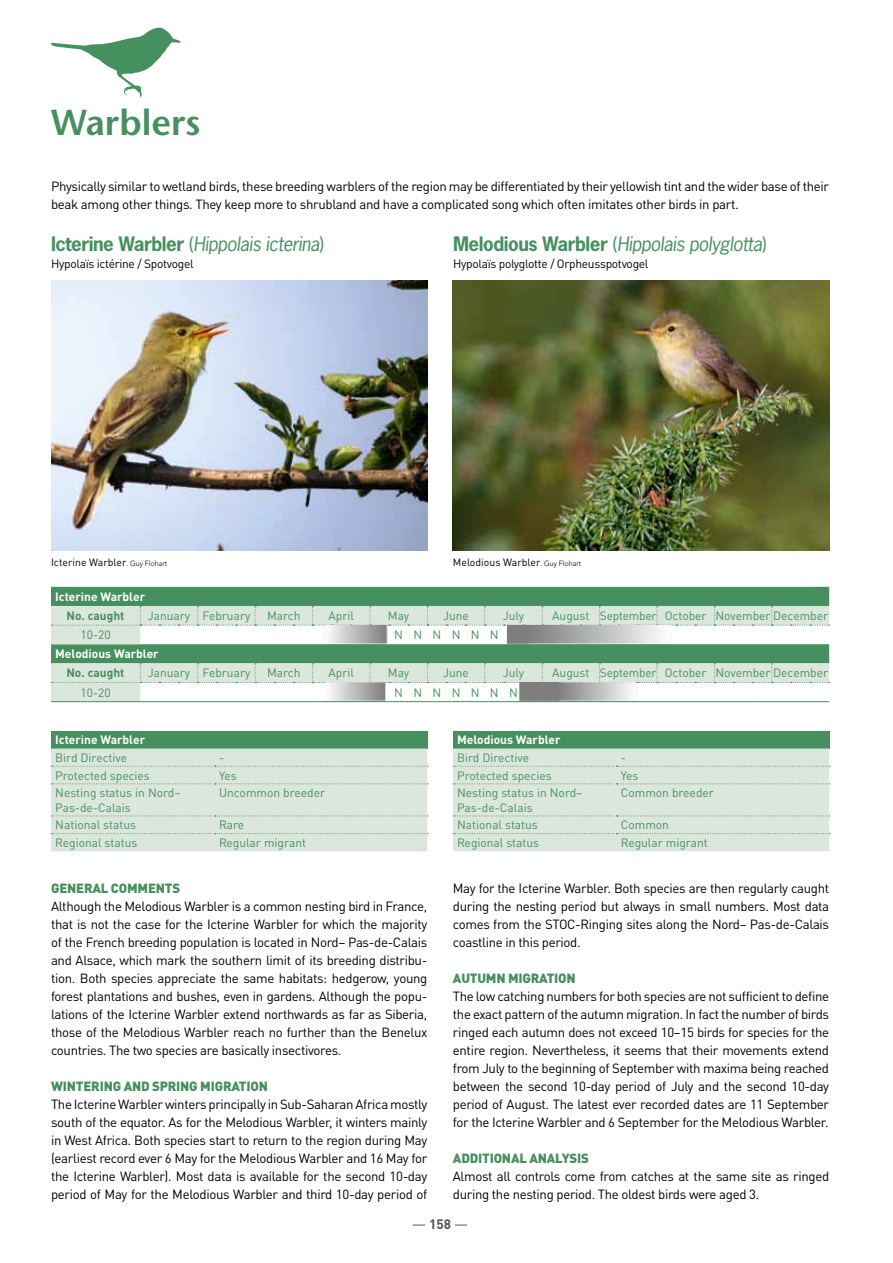
<style>
.page{position:relative;width:893px;height:1263px;background:#fff}
.page>*{position:absolute;margin:0;border:0;box-sizing:border-box;transform-origin:0 0}
.t1{font:600 36px "Stone Sans";color:#468f5f}
.t2{font:italic 18.75px "News Gothic";letter-spacing:-.025em;color:#468f5f}
.t3{font:700 13.5px "DINOT";color:#565655}
.t4{font:13.2px/18px "DINOT";letter-spacing:-.025em;color:#000;text-align:justify}
.t5{font:900 13.2px "DINOT";letter-spacing:-.015em;color:#468f5f}
.t6{font:12px/14.4px "DINOT";color:#468f5f}
.t7{font:700 12px "DINOT";letter-spacing:-.005em;color:#fff}
.t8{font:12px "DINOT";letter-spacing:-.025em;color:#000}
.t9{font:700 12px "DINOT";color:#468f5f}
.t10{font:12px "DINOT";letter-spacing:.86em;color:#468f5f}
.t11{font:10.5px "DINOT";color:#000}
.s1{font-weight:700;font-style:normal}
.s2{font-style:normal}
.s3{font-family:"Avenir";font-weight:300;font-size:7.5px}
.s4{color:#9c9c9d}
</style>
<div class="page">
<div style="left:51px;top:731px;width:376px;height:17px;background:#468f5f"></div>
<div style="left:51px;top:748px;width:377px;height:103px;background:#dbe7dc"></div>
<div style="left:453px;top:731px;width:376px;height:17px;background:#468f5f"></div>
<div style="left:453px;top:748px;width:377px;height:103px;background:#dbe7dc"></div>
<div style="left:51px;top:587px;width:778px;height:19px;background:#468f5f"></div>
<svg style="left:51px;top:626px;width:778px;height:75px;background:#629f77"></svg>
<svg style="left:51px;top:663px;width:779px;height:20px;background:#d7e4d8"></svg>
<svg style="left:51px;top:606px;width:779px;height:20px;background:#d7e4d9"></svg>
<hr style="left:51px;top:701px;width:89px;height:1px;background:#468f5f">
<svg style="left:140px;top:701px;width:689px;height:1px"></svg>
<img style="left:141px;top:626px;width:688px;height:18px">
<img style="left:141px;top:683px;width:688px;height:18px">
<svg style="left:51px;top:28px;width:130px;height:70px"></svg>
<img style="left:51px;top:281px;width:376px;height:270px">
<img style="left:453px;top:281px;width:376px;height:270px">
<h1 class="t1" style="left:51px;top:100px;width:151px">Warblers</h1>
<p class="t4" style="left:51px;top:177px;width:779px">Physically similar to wetland birds, these breeding warblers of the region may be differentiated by their yellowish tint and the wider base of their beak among other things. They keep more to shrubland and have a complicated song which often imitates other birds in part.</p>
<h2 class="t2" style="left:51px;top:232px;width:275px"><span class="s1">Icterine Warbler</span> <span class="s2">(</span>Hippolais icterina<span class="s2">)</span></h2>
<h2 class="t2" style="left:453px;top:232px;width:315px"><span class="s1">Melodious Warbler</span> <span class="s2">(</span>Hippolais polyglotta<span class="s2">)</span></h2>
<p class="t8" style="left:51px;top:256px;width:144px">Hypolaïs ictérine / Spotvogel</p>
<p class="t8" style="left:453px;top:256px;width:197px">Hypolaïs polyglotte / Orpheusspotvogel</p>
<p class="t11" style="left:51px;top:556px;width:118px">Icterine Warbler<span class="s3">. Guy Flohart</span></p>
<p class="t11" style="left:453px;top:556px;width:130px">Melodious Warbler<span class="s3">. Guy Flohart</span></p>
<p class="t7" style="left:55px;top:589px;width:91px">Icterine Warbler</p>
<p class="t9" style="left:66px;top:608px;width:59px">No. caught</p>
<p class="t6" style="left:148px;top:608px;width:104px">January February</p>
<p class="t6" style="left:267px;top:608px;width:35px">March</p>
<p class="t6" style="left:328px;top:608px;width:27px">April</p>
<p class="t6" style="left:388px;top:608px;width:23px">May</p>
<p class="t6" style="left:443px;top:608px;width:27px">June</p>
<p class="t6" style="left:503px;top:608px;width:23px">July</p>
<p class="t6" style="left:552px;top:608px;width:277px">August September October November December</p>
<p class="t6" style="left:81px;top:628px;width:32px">10-20</p>
<p class="t6" style="left:394px;top:628px;width:106px">NNNNNN</p>
<p class="t7" style="left:55px;top:646px;width:105px">Melodious Warbler</p>
<p class="t9" style="left:66px;top:665px;width:59px">No. caught</p>
<p class="t6" style="left:148px;top:666px;width:104px">January February</p>
<p class="t6" style="left:267px;top:666px;width:35px">March</p>
<p class="t6" style="left:328px;top:666px;width:27px">April</p>
<p class="t6" style="left:388px;top:666px;width:23px">May</p>
<p class="t6" style="left:443px;top:666px;width:27px">June</p>
<p class="t6" style="left:503px;top:666px;width:23px">July</p>
<p class="t6" style="left:552px;top:666px;width:277px">August September October November December</p>
<p class="t6" style="left:81px;top:685px;width:32px">10-20</p>
<p class="t10" style="left:394px;top:685px;width:125px">NNNNNNN</p>
<p class="t7" style="left:55px;top:732px;width:91px">Icterine Warbler</p>
<p class="t6" style="left:55px;top:750px;width:73px">Bird Directive</p>
<p class="t6" style="left:219px;top:750px;width:7px">-</p>
<p class="t6" style="left:55px;top:768px;width:96px">Protected species</p>
<p class="t6" style="left:219px;top:768px;width:19px">Yes</p>
<p class="t6" style="left:55px;top:785px;width:127px">Nesting status in Nord–<br>Pas-de-Calais</p>
<p class="t6" style="left:219px;top:785px;width:108px">Uncommon breeder</p>
<p class="t6" style="left:55px;top:818px;width:82px">National status</p>
<p class="t6" style="left:219px;top:818px;width:27px">Rare</p>
<p class="t6" style="left:55px;top:835px;width:84px">Regional status</p>
<p class="t6" style="left:219px;top:835px;width:89px">Regular migrant</p>
<p class="t5" style="left:51px;top:879px;width:131px">GENERAL COMMENTS</p>
<p class="t4" style="left:51px;top:897px;width:378px">Although the Melodious Warbler is a common nesting bird in France, that is not the case for the Icterine Warbler for which the majority of the French breeding population is located in Nord– Pas-de-Calais and Alsace, which mark the southern limit of its breeding distribu&shy;tion. Both species appreciate the same habitats: hedgerow, young forest plantations and bushes, even in gardens. Although the popu&shy;lations of the Icterine Warbler extend northwards as far as Siberia, those of the Melodious Warbler reach no further than the Benelux countries. The two species are basically insectivores.</p>
<p class="t5" style="left:51px;top:1077px;width:218px">WINTERING AND SPRING MIGRATION</p>
<p class="t4" style="left:51px;top:1095px;width:378px">The Icterine Warbler winters principally in Sub-Saharan Africa mostly south of the equator. As for the Melodious Warbler, it winters mainly in West Africa. Both species start to return to the region during May (earliest record ever 6 May for the Melodious Warbler and 16 May for the Icterine Warbler). Most data is available for the second 10-day period of May for the Melodious Warbler and third 10-day period of</p>
<p class="t7" style="left:457px;top:732px;width:105px">Melodious Warbler</p>
<p class="t6" style="left:457px;top:750px;width:73px">Bird Directive</p>
<p class="t6" style="left:621px;top:750px;width:7px">-</p>
<p class="t6" style="left:457px;top:768px;width:96px">Protected species</p>
<p class="t6" style="left:621px;top:768px;width:19px">Yes</p>
<p class="t6" style="left:457px;top:785px;width:127px">Nesting status in Nord–<br>Pas-de-Calais</p>
<p class="t6" style="left:621px;top:785px;width:95px">Common breeder</p>
<p class="t6" style="left:457px;top:818px;width:82px">National status</p>
<p class="t6" style="left:621px;top:818px;width:50px">Common</p>
<p class="t6" style="left:457px;top:835px;width:84px">Regional status</p>
<p class="t6" style="left:621px;top:835px;width:89px">Regular migrant</p>
<p class="t4" style="left:453px;top:879px;width:378px">May for the Icterine Warbler. Both species are then regularly caught during the nesting period but always in small numbers. Most data comes from the STOC-Ringing sites along the Nord– Pas-de-Calais coastline in this period.</p>
<p class="t5" style="left:453px;top:969px;width:124px">AUTUMN MIGRATION</p>
<p class="t4" style="left:453px;top:987px;width:378px">The low catching numbers for both species are not sufficient to define the exact pattern of the autumn migration. In fact the number of birds ringed each autumn does not exceed 10–15 birds for species for the entire region. Nevertheless, it seems that their movements extend from July to the beginning of September with maxima being reached between the second 10-day period of July and the second 10-day period of August. The latest ever recorded dates are 11 September for the Icterine Warbler and 6 September for the Melodious Warbler.</p>
<p class="t5" style="left:453px;top:1149px;width:17px">ADDITIONAL</p>
<p class="t5" style="left:529px;top:1149px;width:9px">ANALYSIS</p>
<p class="t4" style="left:453px;top:1167px;width:378px">Almost all controls come from catches at the same site as ringed during the nesting period. The oldest birds were aged 3.</p>
<p class="t3" style="left:412px;top:1215px;width:57px"><span class="s4">—</span> 158 <span class="s4">—</span></p>
</div>
